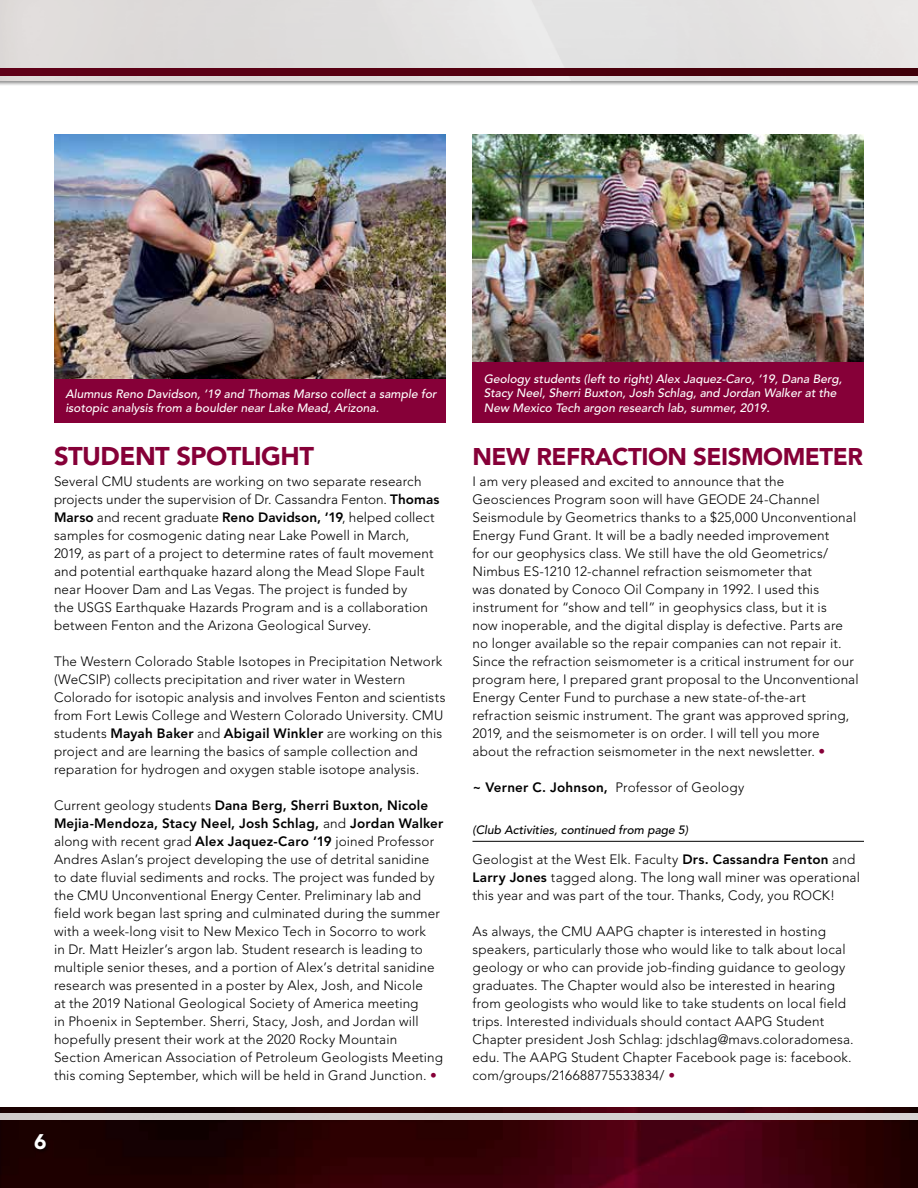
<style>
.page{position:relative;width:918px;height:1188px;background:#fff}
.page>*{position:absolute;margin:0;border:0;box-sizing:border-box;transform-origin:0 0}
.t1{font:900 25.5px "Avenir";letter-spacing:-.02em;color:#860038}
.t2{font:900 24px "Avenir";letter-spacing:-.02em;color:#860038}
.t3{font:900 21px "Avenir";color:#fff}
.t4{font:300 13.5px/18px "Avenir";letter-spacing:.01em;color:#000}
.t5{font:italic 500 12px/14.2px "Avenir";color:#fff}
.t6{font:italic 500 12px "Avenir";color:#000}
.s1{font-weight:800}
.s2{font-weight:500;color:#860038}
</style>
<div class="page">
<div style="left:0;top:0;width:918px;height:87px;background:#000;opacity:.45"></div>
<img style="left:0;top:0;width:918px;height:81px">
<img style="left:0;top:1107px;width:918px;height:81px">
<div style="left:0;top:1113px;width:918px;height:7px;background:#d4d0cf"></div>
<img style="left:0;top:69px;width:918px;height:6px">
<div style="left:33px;top:1133px;width:18px;height:21px;background:#160000"></div>
<img style="left:54px;top:135px;width:392px;height:245px">
<div style="left:54px;top:380px;width:392px;height:43px;background:#860038"></div>
<img style="left:472px;top:135px;width:392px;height:263px">
<div style="left:473px;top:362px;width:391px;height:61px;background:#860038"></div>
<hr style="left:472px;top:841px;width:392px;height:1px;background:#000">
<p class="t5" style="left:65px;top:387px;width:373px">Alumnus Reno Davidson, ‘19 and Thomas Marso collect a sample for isotopic analysis from a boulder near Lake Mead, Arizona.</p>
<h1 class="t1" style="left:54px;top:441px;width:262px">STUDENT SPOTLIGHT</h1>
<p class="t4" style="left:54px;top:472px;width:387px">Several CMU students are working on two separate research projects under the supervision of Dr. Cassandra Fenton. <span class="s1">Thomas Marso</span> and recent graduate <span class="s1">Reno Davidson, ’19</span>, helped collect samples for cosmogenic dating near Lake Powell in March, 2019, as part of a project to determine rates of fault movement and potential earthquake hazard along the Mead Slope Fault near Hoover Dam and Las Vegas. The project is funded by<br>the USGS Earthquake Hazards Program and is a collaboration between Fenton and the Arizona Geological Survey.</p>
<p class="t4" style="left:54px;top:652px;width:393px">The Western Colorado Stable Isotopes in Precipitation Network (WeCSIP) collects precipitation and river water in Western Colorado for isotopic analysis and involves Fenton and scientists from Fort Lewis College and Western Colorado University. CMU students <span class="s1">Mayah Baker</span> and <span class="s1">Abigail Winkler</span> are working on this project and are learning the basics of sample collection and reparation for hydrogen and oxygen stable isotope analysis.</p>
<p class="t4" style="left:54px;top:796px;width:391px">Current geology students <span class="s1">Dana Berg, Sherri Buxton, Nicole Mejia-Mendoza, Stacy Neel, Josh Schlag,</span> and <span class="s1">Jordan Walker </span>along with recent grad <span class="s1">Alex Jaquez-Caro ’19</span> joined Professor Andres Aslan’s project developing the use of detrital sanidine to date fluvial sediments and rocks. The project was funded by the CMU Unconventional Energy Center. Preliminary lab and field work began last spring and culminated during the summer with a week-long visit to New Mexico Tech in Socorro to work<br>in Dr. Matt Heizler’s argon lab. Student research is leading to multiple senior theses, and a portion of Alex’s detrital sanidine research was presented in a poster by Alex, Josh, and Nicole<br>at the 2019 National Geological Society of America meeting<br>in Phoenix in September. Sherri, Stacy, Josh, and Jordan will hopefully present their work at the 2020 Rocky Mountain Section American Association of Petroleum Geologists Meeting this coming September, which will be held in Grand Junction. <span class="s2">•</span></p>
<h3 class="t3" style="left:34px;top:1129px;width:14px">6</h3>
<p class="t5" style="left:484px;top:372px;width:360px">Geology students (left to right) Alex Jaquez-Caro, ‘19, Dana Berg,<br>Stacy Neel, Sherri Buxton, Josh Schlag, and Jordan Walker at the<br>New Mexico Tech argon research lab, summer, 2019.</p>
<h2 class="t2" style="left:472px;top:442px;width:392px">NEW REFRACTION SEISMOMETER</h2>
<p class="t4" style="left:472px;top:472px;width:388px">I am very pleased and excited to announce that the Geosciences Program soon will have GEODE 24-Channel Seismodule by Geometrics thanks to a $25,000 Unconventional Energy Fund Grant. It will be a badly needed improvement<br>for our geophysics class. We still have the old Geometrics/ Nimbus ES-1210 12-channel refraction seismometer that<br>was donated by Conoco Oil Company in 1992. I used this instrument for “show and tell” in geophysics class, but it is<br>now inoperable, and the digital display is defective. Parts are no longer available so the repair companies can not repair it.<br>Since the refraction seismometer is a critical instrument for our program here, I prepared grant proposal to the Unconventional Energy Center Fund to purchase a new state-of-the-art refraction seismic instrument. The grant was approved spring, 2019, and the seismometer is on order. I will tell you more about the refraction seismometer in the next newsletter. <span class="s2">•</span></p>
<p class="t4" style="left:472px;top:778px;width:273px"><span class="s1">~ Verner C. Johnson,</span> Professor of Geology</p>
<p class="t6" style="left:472px;top:823px;width:217px">(Club Activities, continued from page 5)</p>
<p class="t4" style="left:472px;top:850px;width:389px">Geologist at the West Elk. Faculty <span class="s1">Drs. Cassandra Fenton</span> and<br><span class="s1">Larry Jones</span> tagged along. The long wall miner was operational this year and was part of the tour. Thanks, Cody, you ROCK!</p>
<p class="t4" style="left:473px;top:922px;width:383px">As always, the CMU AAPG chapter is interested in hosting speakers, particularly those who would like to talk about local geology or who can provide job-finding guidance to geology graduates. The Chapter would also be interested in hearing from geologists who would like to take students on local field trips. Interested individuals should contact AAPG Student Chapter president Josh Schlag: jdschlag@mavs.coloradomesa. edu. The AAPG Student Chapter Facebook page is: facebook. com/groups/216688775533834/ <span class="s2">•</span></p>
</div>
